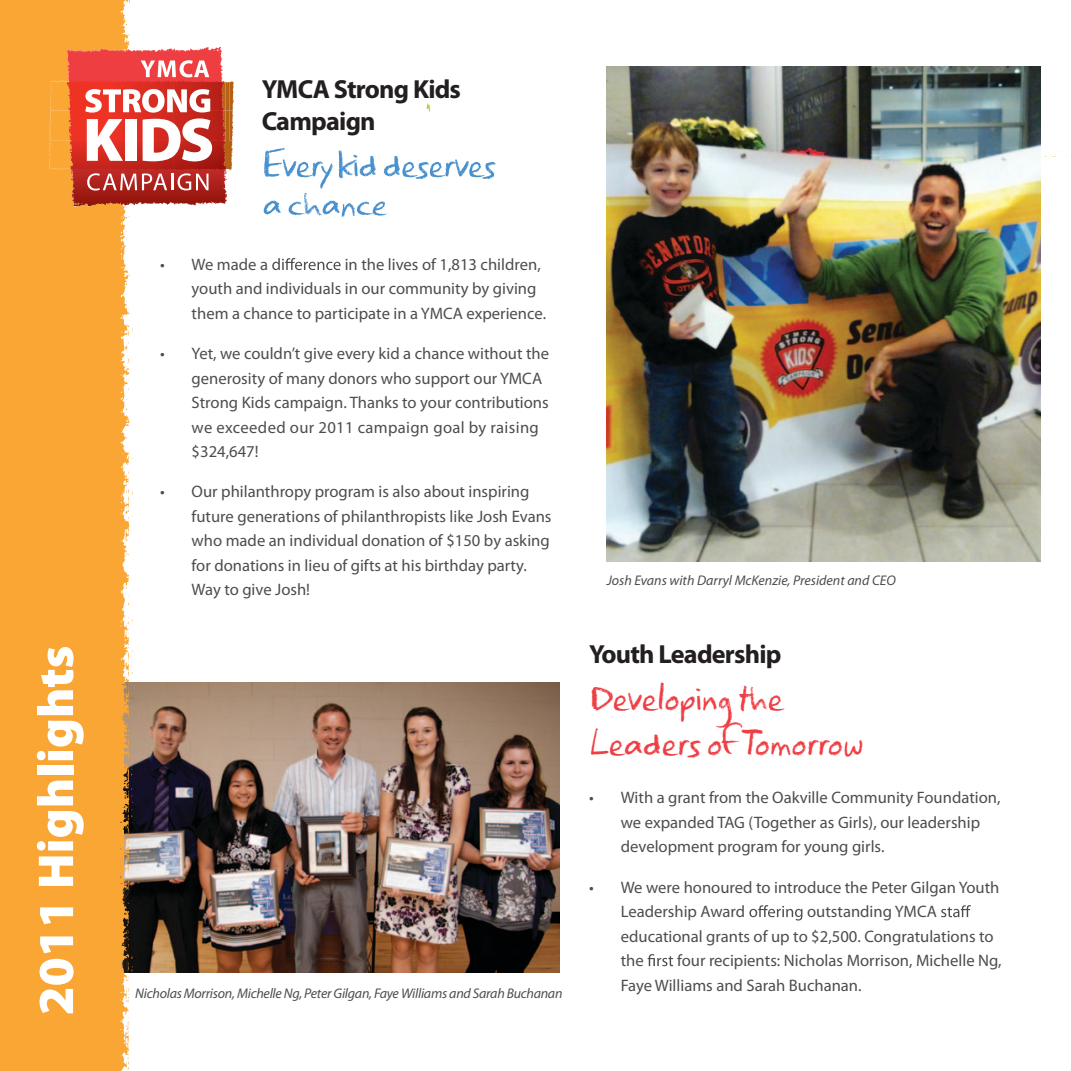
<style>
.page{position:relative;width:1071px;height:1071px;background:#fff}
.page>*{position:absolute;margin:0;border:0;box-sizing:border-box;transform-origin:0 0}
.t1{font:900 50.75px "Myriad Pro";color:#fff}
.t2{font:47.25px/45.5px "YMCA Script";letter-spacing:-.04em;color:#ef3e43}
.t3{font:700 26.25px/31.5px "Myriad Pro";letter-spacing:-.03em;color:#231f20}
.t4{font:16.62px/24.5px "Myriad Pro";color:#4d4d4f}
.t5{font:italic 14px "Myriad Pro";letter-spacing:-.02em;color:#4d4d4f}
.t6{font:italic 14px "Myriad Pro";color:#4d4d4f}
</style>
<div class="page">
<img style="left:130px;top:682px;width:429px;height:291px">
<svg style="left:264px;top:148px;width:232px;height:69px"></svg>
<svg style="left:272px;top:258px;width:69px;height:12px"></svg>
<img style="left:606px;top:67px;width:434px;height:494px">
<svg style="left:130px;top:759px;width:3px;height:16px"></svg>
<svg style="left:130px;top:956px;width:3px;height:17px"></svg>
<svg style="left:130px;top:788px;width:3px;height:56px"></svg>
<div style="left:0;top:1px;width:130px;height:1070px;background:#faa634"></div>
<svg style="left:127px;top:325px;width:6px;height:11px"></svg>
<svg style="left:127px;top:683px;width:2px;height:16px"></svg>
<svg style="left:125px;top:854px;width:5px;height:17px"></svg>
<svg style="left:126px;top:878px;width:3px;height:5px"></svg>
<svg style="left:123px;top:919px;width:6px;height:28px"></svg>
<svg style="left:125px;top:471px;width:8px;height:49px"></svg>
<svg style="left:125px;top:644px;width:8px;height:32px"></svg>
<svg style="left:49px;top:47px;width:185px;height:159px"></svg>
<svg style="left:749px;top:905px;width:54px;height:16px"></svg>
<svg style="left:941px;top:905px;width:30px;height:12px"></svg>
<svg style="left:648px;top:954px;width:25px;height:12px"></svg>
<svg style="left:427px;top:103px;width:3px;height:9px"></svg>
<h1 class="t1" style="left:27px;top:1015px;width:371px;rotate:-90deg">2011 Highlights</h1>
<h3 class="t3" style="left:262px;top:73px;width:201px">YMCA Strong Kids<br>Campaign</h3>
<p class="t4" style="left:192px;top:252px;width:356px;text-indent:153px">in the lives of 1,813 children, youth and individuals in our community by giving them a chance to participate in a YMCA experience.</p>
<p class="t4" style="left:192px;top:341px;width:359px;text-indent:-32px">• Yet, we couldn’t give every kid a chance without the generosity of many donors who support our YMCA Strong Kids campaign. Thanks to your contributions we exceeded our 2011 campaign goal by raising $324,647!</p>
<p class="t4" style="left:192px;top:479px;width:361px;text-indent:-32px">• Our philanthropy program is also about inspiring future generations of philanthropists like Josh Evans who made an individual donation of $150 by asking for donations in lieu of gifts at his birthday party.<br>Way to give Josh!</p>
<p class="t4" style="left:160px;top:252px;width:109px">• We made a</p>
<p class="t5" style="left:135px;top:984px;width:429px">Nicholas Morrison, Michelle Ng, Peter Gilgan, Faye Williams and Sarah Buchanan</p>
<p class="t6" style="left:607px;top:572px;width:291px">Josh Evans with Darryl McKenzie, President and CEO</p>
<h3 class="t3" style="left:589px;top:638px;width:194px">Youth Leadership</h3>
<h2 class="t2" style="left:589px;top:678px;width:276px">Developingthe<br>Leaders ofTomorrow</h2>
<p class="t4" style="left:621px;top:785px;width:381px;text-indent:-32px">• With a grant from the Oakville Community Foundation, we expanded TAG (Together as Girls), our leadership development program for young girls.</p>
<p class="t4" style="left:621px;top:874px;width:380px;text-indent:-32px">• We were honoured to introduce the Peter Gilgan Youth<br>Leadership Award</p>
<p class="t4" style="left:621px;top:899px;width:374px;text-indent:186px">outstanding YMCA educational grants of up to $2,500. Congratulations to the</p>
<p class="t4" style="left:621px;top:948px;width:382px;text-indent:56px">four recipients: Nicholas Morrison, Michelle Ng,<br>Faye Williams and Sarah Buchanan.</p>
</div>
